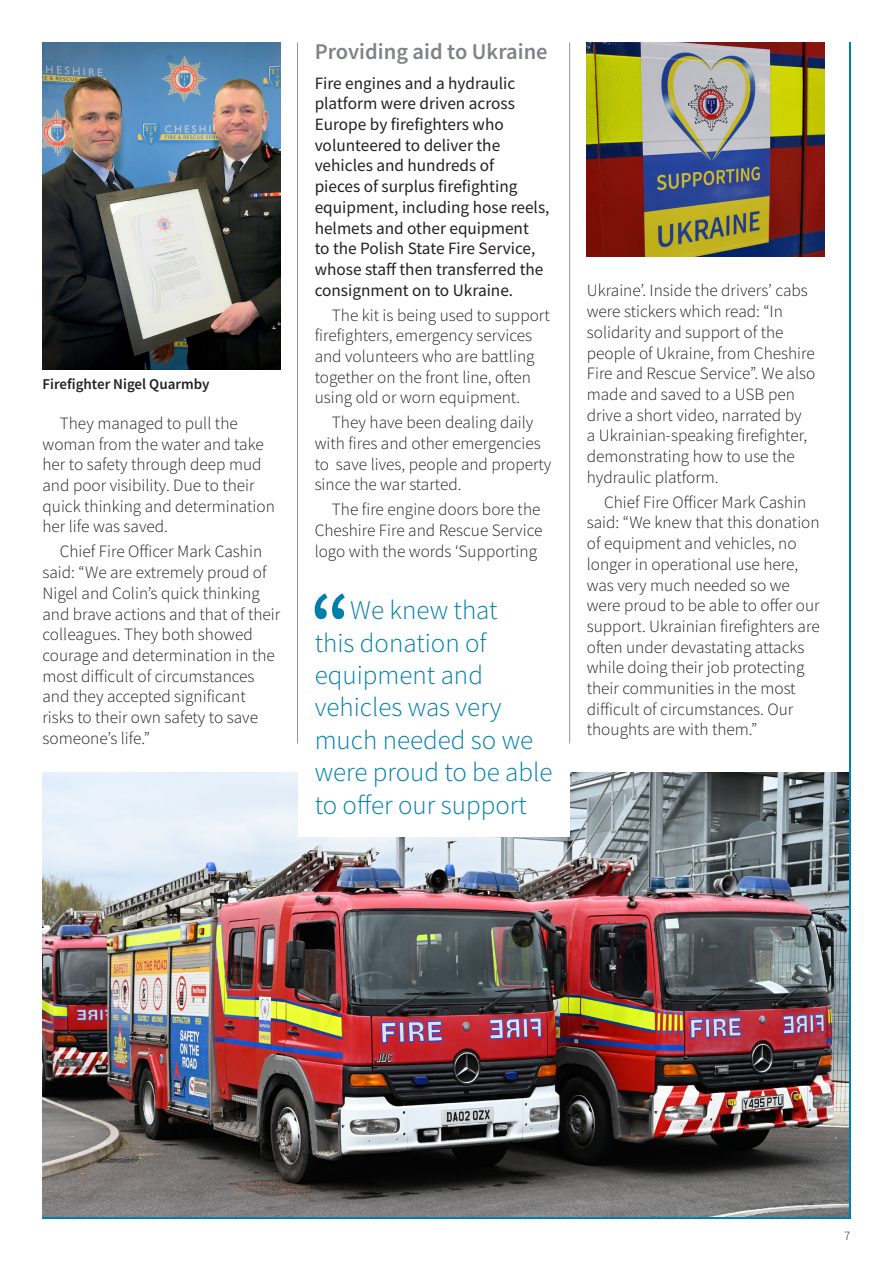
<style>
.page{position:relative;width:893px;height:1263px;background:#fff}
.page>*{position:absolute;margin:0;border:0;box-sizing:border-box;transform-origin:0 0}
.Core_values_main_hea{font:300 27px/32.4px "Source Sans Pro";color:#007fab}
.Core_values_section{font:600 22.5px "Source Sans Pro";color:#808285}
.Body_text_black{font:300 17.25px/20.7px "Source Sans Pro";color:#231f20}
.Opening_para{font:17.25px/20.7px "Source Sans Pro";color:#231f20}
.t1{font:600 15px "Source Sans Pro";color:#231f20}
.t2{font:300 12.9px "Source Sans Pro";color:#231f20}
</style>
<div class="page">
<img style="left:43px;top:43px;width:237px;height:327px">
<img style="left:43px;top:772px;width:806px;height:446px">
<div style="left:298px;top:579px;width:271px;height:257px;background:#fff"></div>
<hr style="left:849px;top:43px;width:1px;height:1176px;background:#007fab">
<hr style="left:43px;top:1218px;width:807px;height:1px;background:#007fab">
<hr style="left:297px;top:43px;width:1px;height:700px;background:#939598">
<hr style="left:569px;top:43px;width:1px;height:700px;background:#939598">
<svg style="left:315px;top:593px;width:30px;height:26px"></svg>
<img style="left:587px;top:43px;width:238px;height:214px">
<p class="t1" style="left:43px;top:374px;width:169px">Firefighter Nigel Quarmby</p>
<p class="Body_text_black" style="left:43px;top:413px;width:234px;text-indent:17px">They managed to pull the woman from the water and take her to safety through deep mud and poor visibility. Due to their quick thinking and determination her life was saved.</p>
<p class="Body_text_black" style="left:43px;top:541px;width:239px;text-indent:17px">Chief Fire Officer Mark Cashin said: “We are extremely proud of<br>Nigel and Colin’s quick thinking and brave actions and that of their colleagues. They both showed courage and determination in the most difficult of circumstances and they accepted significant risks to their own safety to save someone’s life.”</p>
<p class="Core_values_section" style="left:315px;top:37px;width:235px">Providing aid to Ukraine</p>
<p class="Opening_para" style="left:315px;top:72px;width:236px">Fire engines and a hydraulic platform were driven across<br>Europe by firefighters who volunteered to deliver the vehicles and hundreds of<br>pieces of surplus firefighting equipment, including hose reels, helmets and other equipment<br>to the Polish State Fire Service, whose staff then transferred the consignment on to Ukraine.</p>
<p class="Body_text_black" style="left:315px;top:304px;width:237px;text-indent:17px">The kit is being used to support firefighters, emergency services and volunteers who are battling together on the front line, often using old or worn equipment.</p>
<p class="Body_text_black" style="left:315px;top:412px;width:238px;text-indent:17px">They have been dealing daily with fires and other emergencies to save lives, people and property since the war started.</p>
<p class="Body_text_black" style="left:315px;top:499px;width:229px;text-align:justify;text-indent:17px">The fire engine doors bore the Cheshire Fire and Rescue Service logo with the words ‘Supporting</p>
<p class="Core_values_main_hea" style="left:315px;top:594px;width:239px;text-indent:36px">We knew that<br>this donation of equipment and vehicles was very much needed so we were proud to be able to offer our support</p>
<p class="Body_text_black" style="left:587px;top:280px;width:230px">Ukraine’. Inside the drivers’ cabs were stickers which read: “In solidarity and support of the people of Ukraine, from Cheshire<br>Fire and Rescue Service”. We also made and saved to a USB pen drive a short video, narrated by<br>a Ukrainian-speaking firefighter, demonstrating how to use the hydraulic platform.</p>
<p class="Body_text_black" style="left:587px;top:492px;width:234px;text-indent:17px">Chief Fire Officer Mark Cashin said: “We knew that this donation of equipment and vehicles, no longer in operational use here, was very much needed so we were proud to be able to offer our support. Ukrainian firefighters are often under devastating attacks while doing their job protecting their communities in the most difficult of circumstances. Our thoughts are with them.”</p>
<p class="t2" style="left:844px;top:1228px;width:8px">7</p>
</div>
